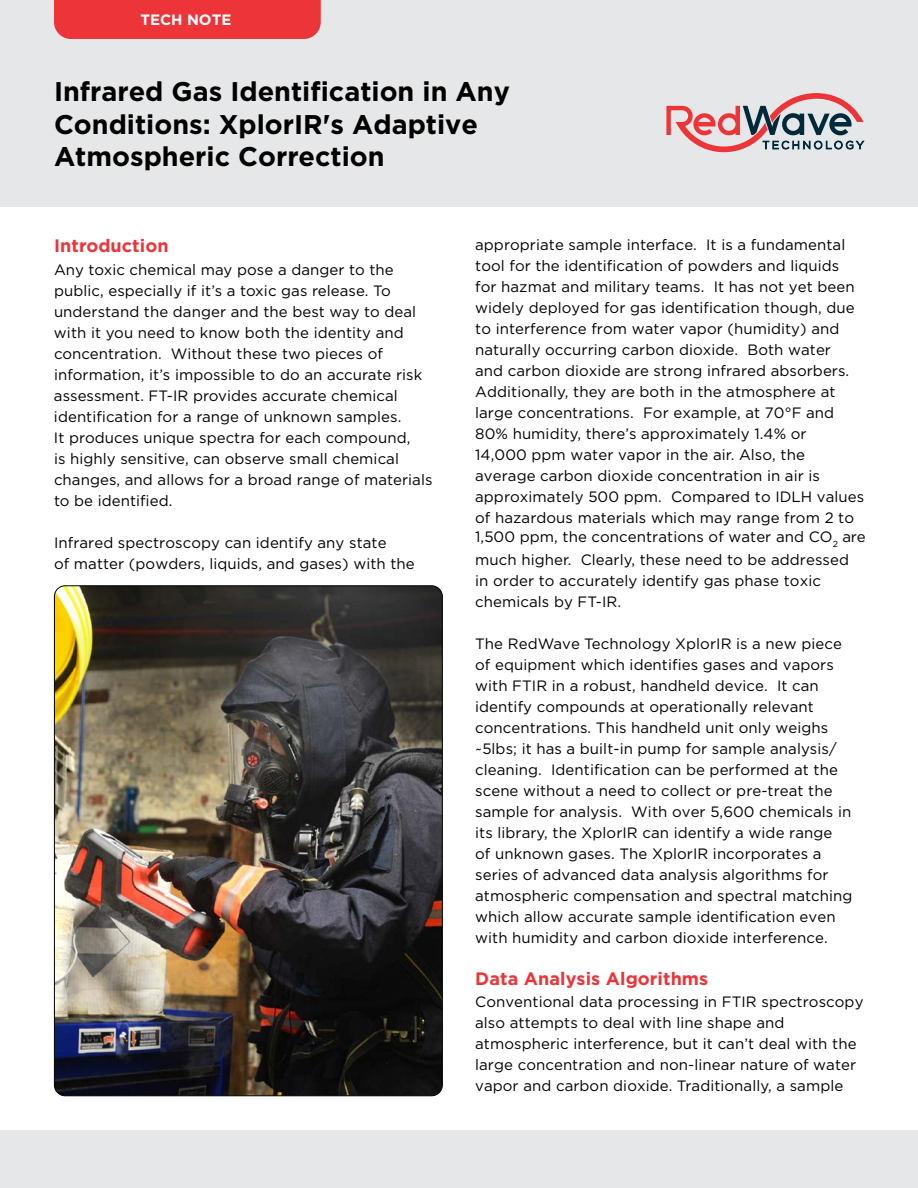
<style>
.page{position:relative;width:918px;height:1188px;background:#fff}
.page>*{position:absolute;margin:0;border:0;box-sizing:border-box;transform-origin:0 0}
.t1{font:700 27px/32.4px "Gotham";color:#000}
.t2{font:700 18px "Gotham";letter-spacing:.005em;color:#ed3439}
.t3{font:15px/21px "Gotham";letter-spacing:.005em;color:#000}
.t4{font:700 15px "Gotham";color:#fff}
</style>
<div class="page">
<div style="left:0;top:1131px;width:918px;height:57px;background:#e6e7e8"></div>
<div style="left:0;top:0;width:918px;height:206px;background:#e6e7e8"></div>
<div style="left:54px;top:0;width:267px;height:39px;background:#ed3439"></div>
<svg style="left:666px;top:93px;width:198px;height:59px"></svg>
<img style="left:54px;top:587px;width:387px;height:509px">
<p class="t4" style="left:140px;top:9px;width:93px">TECH NOTE</p>
<h1 class="t1" style="left:54px;top:75px;width:457px">Infrared Gas Identification in Any<br>Conditions: XplorIR's Adaptive<br>Atmospheric Correction</h1>
<p class="t2" style="left:54px;top:234px;width:116px">Introduction</p>
<p class="t3" style="left:54px;top:259px;width:380px">Any toxic chemical may pose a danger to the public, especially if it’s a toxic gas release. To understand the danger and the best way to deal with it you need to know both the identity and concentration. Without these two pieces of information, it’s impossible to do an accurate risk assessment. FT-IR provides accurate chemical identification for a range of unknown samples.<br>It produces unique spectra for each compound,<br>is highly sensitive, can observe small chemical changes, and allows for a broad range of materials to be identified.</p>
<p class="t3" style="left:54px;top:532px;width:362px">Infrared spectroscopy can identify any state<br>of matter (powders, liquids, and gases) with the</p>
<p class="t3" style="left:475px;top:234px;width:391px">appropriate sample interface. It is a fundamental tool for the identification of powders and liquids for hazmat and military teams. It has not yet been widely deployed for gas identification though, due to interference from water vapor (humidity) and naturally occurring carbon dioxide. Both water<br>and carbon dioxide are strong infrared absorbers.<br>Additionally, they are both in the atmosphere at large concentrations. For example, at 70°F and 80% humidity, there’s approximately 1.4% or<br>14,000 ppm water vapor in the air. Also, the average carbon dioxide concentration in air is approximately 500 ppm. Compared to IDLH values of hazardous materials which may range from 2 to</p>
<p class="t3" style="left:475px;top:525px;width:392px;line-height:22.6px">1,500 ppm, the concentrations of water and CO<sub>2</sub> are much higher. Clearly, these need to be addressed</p>
<p class="t3" style="left:475px;top:570px;width:347px">in order to accurately identify gas phase toxic chemicals by FT-IR.</p>
<p class="t3" style="left:475px;top:632px;width:379px">The RedWave Technology XplorIR is a new piece of equipment which identifies gases and vapors with FTIR in a robust, handheld device. It can identify compounds at operationally relevant concentrations. This handheld unit only weighs ~5lbs; it has a built-in pump for sample analysis/ cleaning. Identification can be performed at the scene without a need to collect or pre-treat the sample for analysis. With over 5,600 chemicals in its library, the XplorIR can identify a wide range<br>of unknown gases. The XplorIR incorporates a series of advanced data analysis algorithms for atmospheric compensation and spectral matching which allow accurate sample identification even with humidity and carbon dioxide interference.</p>
<p class="t2" style="left:475px;top:966px;width:235px">Data Analysis Algorithms</p>
<p class="t3" style="left:475px;top:991px;width:390px">Conventional data processing in FTIR spectroscopy also attempts to deal with line shape and atmospheric interference, but it can’t deal with the large concentration and non-linear nature of water vapor and carbon dioxide. Traditionally, a sample</p>
</div>
